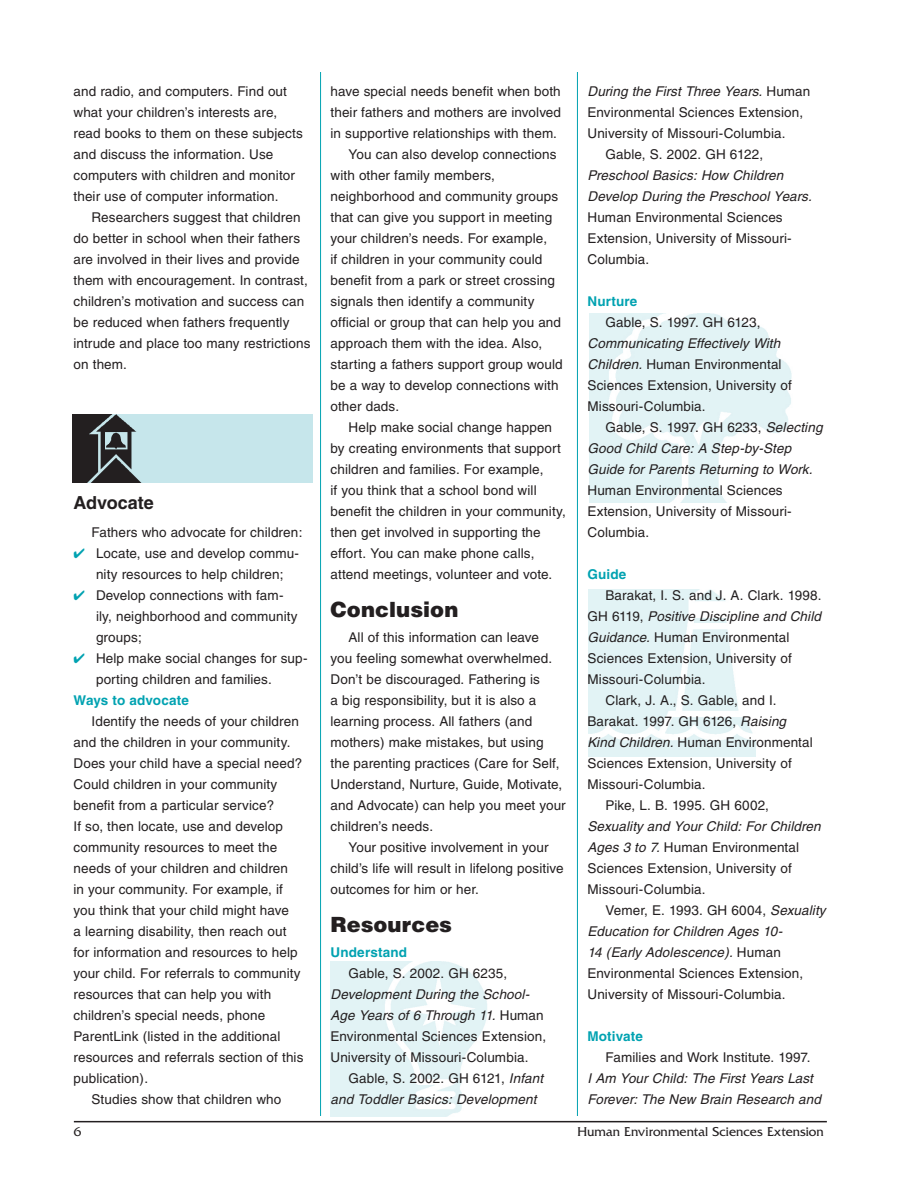
<style>
.page{position:relative;width:918px;height:1188px;background:#fff}
.page>*{position:absolute;margin:0;border:0;box-sizing:border-box;transform-origin:0 0}
.heads1{font:900 21px "Helvetica";letter-spacing:.005em;color:#231f20}
.heads2{font:700 18px "Helvetica";color:#231f20}
.text{font:13.5px/21px "Helvetica";letter-spacing:.01em;color:#231f20}
.hanging_indent{font:13.5px/21px "Helvetica";letter-spacing:.01em;color:#231f20}
.text-2{font:italic 13.5px/21px "Helvetica";letter-spacing:.005em;color:#231f20}
.tiny_head{font:700 13.5px "Helvetica";letter-spacing:.01em;color:#00a2b1}
.t1{font:13.5px "Friz Quadrata";letter-spacing:.005em;color:#231f20}
.s1{color:#00a2b1}
.s2{font-style:italic}
.s3{font-style:normal}
</style>
<div class="page">
<img style="left:589px;top:314px;width:203px;height:188px">
<img style="left:588px;top:590px;width:168px;height:167px">
<img style="left:330px;top:961px;width:157px;height:155px">
<hr style="left:320px;top:72px;width:1px;height:1044px;background:#00a2b1">
<hr style="left:577px;top:72px;width:1px;height:1044px;background:#00a2b1">
<div style="left:72px;top:414px;width:240px;height:69px;background:#c6e6eb"></div>
<img style="left:73px;top:414px;width:69px;height:69px">
<hr style="left:74px;top:1121px;width:753px;height:1px;background:#231f20">
<p class="text" style="left:74px;top:81px;width:231px">and radio, and computers. Find out what your children’s interests are, read books to them on these subjects and discuss the information. Use computers with children and monitor their use of computer information.</p>
<p class="text" style="left:74px;top:207px;width:238px;text-indent:18px">Researchers suggest that children do better in school when their fathers are involved in their lives and provide them with encouragement. In contrast, children’s motivation and success can be reduced when fathers frequently intrude and place too many restrictions on them.</p>
<p class="heads2" style="left:74px;top:491px;width:82px">Advocate</p>
<p class="text" style="left:92px;top:522px;width:212px">Fathers who advocate for children:</p>
<p class="hanging_indent" style="left:74px;top:543px;width:227px;text-align:center"><span class="s1">✔</span> Locate, use and develop commu&shy;nity resources to help children;</p>
<p class="hanging_indent" style="left:96px;top:585px;width:203px;text-indent:-22px"><span class="s1">✔</span> Develop connections with fam&shy;ily, neighborhood and community groups;</p>
<p class="hanging_indent" style="left:96px;top:648px;width:213px;text-indent:-22px"><span class="s1">✔</span> Help make social changes for sup&shy;porting children and families.</p>
<p class="tiny_head" style="left:74px;top:692px;width:117px">Ways to advocate</p>
<p class="text" style="left:74px;top:711px;width:232px;text-indent:18px">Identify the needs of your children and the children in your community.<br>Does your child have a special need?<br>Could children in your community benefit from a particular service?<br>If so, then locate, use and develop community resources to meet the needs of your children and children<br>in your community. For example, if you think that your child might have<br>a learning disability, then reach out for information and resources to help your child. For referrals to community resources that can help you with children’s special needs, phone ParentLink (listed in the additional resources and referrals section of this publication).</p>
<p class="text" style="left:92px;top:1089px;width:191px">Studies show that children who</p>
<p class="text" style="left:330px;top:81px;width:232px;text-align:justify">have special needs benefit when both their fathers and mothers are involved in supportive relationships with them.</p>
<p class="text" style="left:330px;top:144px;width:234px;text-indent:18px">You can also develop connections with other family members, neighborhood and community groups that can give you support in meeting your children’s needs. For example,<br>if children in your community could benefit from a park or street crossing signals then identify a community official or group that can help you and approach them with the idea. Also, starting a fathers support group would be a way to develop connections with other dads.</p>
<p class="text" style="left:330px;top:417px;width:237px;text-indent:18px">Help make social change happen by creating environments that support children and families. For example,<br>if you think that a school bond will benefit the children in your community, then get involved in supporting the effort. You can make phone calls, attend meetings, volunteer and vote.</p>
<p class="heads1" style="left:330px;top:595px;width:129px">Conclusion</p>
<p class="text" style="left:330px;top:627px;width:237px;text-indent:18px">All of this information can leave<br>you feeling somewhat overwhelmed.<br>Don’t be discouraged. Fathering is<br>a big responsibility, but it is also a learning process. All fathers (and mothers) make mistakes, but using the parenting practices (Care for Self, Understand, Nurture, Guide, Motivate, and Advocate) can help you meet your children’s needs.</p>
<p class="text" style="left:330px;top:837px;width:235px;text-indent:18px">Your positive involvement in your child’s life will result in lifelong positive outcomes for him or her.</p>
<p class="heads1" style="left:330px;top:910px;width:123px">Resources</p>
<p class="tiny_head" style="left:330px;top:944px;width:78px">Understand</p>
<p class="text" style="left:330px;top:963px;width:217px;text-indent:18px">Gable, S. 2002. GH 6235,<br><span class="s2">Development During the School-<br>Age Years of 6 Through 11.</span> Human<br>Environmental Sciences Extension,<br>University of Missouri-Columbia.</p>
<p class="text-2" style="left:330px;top:1068px;width:214px;text-indent:18px"><span class="s3">Gable, S. 2002. GH 6121,</span> Infant and Toddler Basics: Development</p>
<p class="text" style="left:588px;top:81px;width:224px"><span class="s2">During the First Three Years.</span> Human<br>Environmental Sciences Extension,<br>University of Missouri-Columbia.</p>
<p class="text" style="left:588px;top:144px;width:226px;text-indent:18px">Gable, S. 2002. GH 6122,<br><span class="s2">Preschool Basics: How Children<br>Develop During the Preschool Years.<br></span>Human Environmental Sciences<br>Extension, University of Missouri-<br>Columbia.</p>
<p class="tiny_head" style="left:588px;top:293px;width:51px">Nurture</p>
<p class="text" style="left:588px;top:312px;width:206px;text-indent:18px">Gable, S. 1997. GH 6123,<br><span class="s2">Communicating Effectively With<br>Children.</span> Human Environmental<br>Sciences Extension, University of<br>Missouri-Columbia.</p>
<p class="text" style="left:588px;top:417px;width:237px;text-indent:18px">Gable, S. 1997. GH 6233, <span class="s2">Selecting<br>Good Child Care: A Step-by-Step<br>Guide for Parents Returning to Work.<br></span>Human Environmental Sciences<br>Extension, University of Missouri-<br>Columbia.</p>
<p class="tiny_head" style="left:588px;top:566px;width:40px">Guide</p>
<p class="text" style="left:588px;top:585px;width:236px;text-indent:18px">Barakat, I. S. and J. A. Clark. 1998.<br>GH 6119, <span class="s2">Positive Discipline and Child<br>Guidance.</span> Human Environmental<br>Sciences Extension, University of<br>Missouri-Columbia.</p>
<p class="text" style="left:588px;top:690px;width:227px;text-indent:18px">Clark, J. A., S. Gable, and I.<br>Barakat. 1997. GH 6126, <span class="s2">Raising<br>Kind Children.</span> Human Environmental<br>Sciences Extension, University of<br>Missouri-Columbia.</p>
<p class="text" style="left:588px;top:795px;width:235px;text-indent:18px">Pike, L. B. 1995. GH 6002,<br><span class="s2">Sexuality and Your Child: For Children<br>Ages 3 to 7.</span> Human Environmental<br>Sciences Extension, University of<br>Missouri-Columbia.</p>
<p class="text" style="left:588px;top:900px;width:240px;text-indent:18px">Vemer, E. 1993. GH 6004, <span class="s2">Sexuality Education for Children Ages 10-<br>14 (Early Adolescence).</span> Human Environmental Sciences Extension, University of Missouri-Columbia.</p>
<p class="tiny_head" style="left:588px;top:1028px;width:57px">Motivate</p>
<p class="text-2" style="left:588px;top:1047px;width:235px;text-align:center"><span class="s3">Families and Work Institute. 1997.<br></span>I Am Your Child: The First Years Last<br>Forever: The New Brain Research and</p>
<p class="t1" style="left:577px;top:1124px;width:248px">Human Environmental Sciences Extension</p>
</div>
